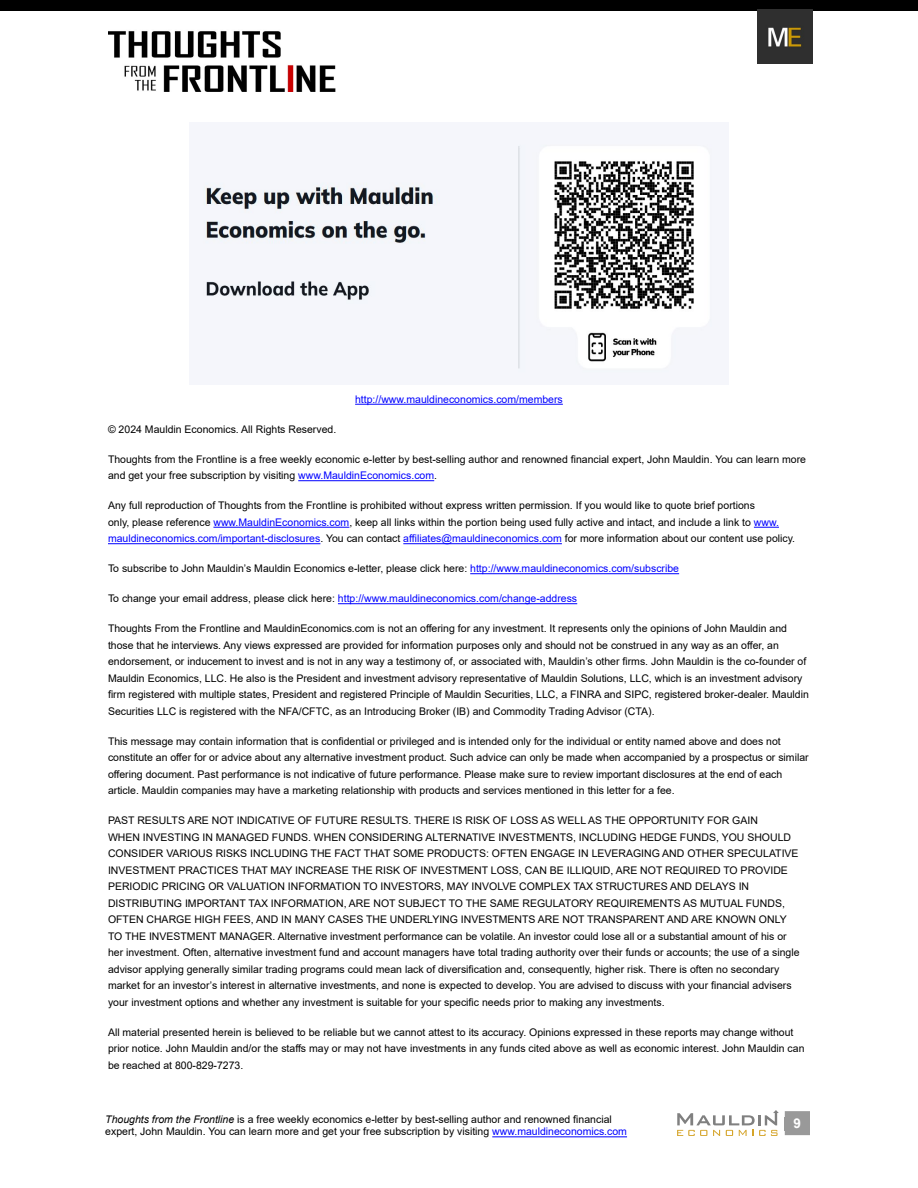
<style>
.page{position:relative;width:918px;height:1188px;background:#fff}
.page>*{position:absolute;margin:0;border:0;box-sizing:border-box;transform-origin:0 0}
.t1{font:700 13.5px "Arial";color:#fff}
.Disclosure-text{font:10.5px/16.5px "Arial";color:#000}
.Disclosure-text-2{font:10.5px "Arial";color:#00f}
.s1{color:#00f}
.s2{color:#000}
.s3{font-style:italic}
</style>
<div class="page">
<div style="left:785px;top:1111px;width:25px;height:24px;background:#999"></div>
<hr style="left:492px;top:1136px;width:135px;height:1px;background:#00f">
<img style="left:108px;top:31px;width:228px;height:61px">
<div style="left:0;top:0;width:918px;height:11px;background:#000"></div>
<img style="left:758px;top:9px;width:55px;height:55px">
<svg style="left:677px;top:1110px;width:102px;height:26px"></svg>
<hr style="left:355px;top:404px;width:208px;height:1px;background:#00f">
<hr style="left:298px;top:480px;width:136px;height:1px;background:#00f">
<hr style="left:213px;top:527px;width:136px;height:1px;background:#00f">
<svg style="left:754px;top:527px;width:25px;height:1px"></svg>
<hr style="left:108px;top:543px;width:212px;height:1px;background:#00f">
<hr style="left:403px;top:543px;width:159px;height:1px;background:#00f">
<hr style="left:470px;top:573px;width:209px;height:1px;background:#00f">
<hr style="left:338px;top:603px;width:239px;height:1px;background:#00f">
<img style="left:202px;top:144px;width:510px;height:229px">
<p class="Disclosure-text-2" style="left:355px;top:392px;width:209px">http://www.mauldineconomics.com/members</p>
<p class="Disclosure-text" style="left:108px;top:421px;width:230px">© 2024 Mauldin Economics. All Rights Reserved.</p>
<p class="Disclosure-text" style="left:108px;top:451px;width:700px">Thoughts from the Frontline is a free weekly economic e-letter by best-selling author and renowned financial expert, John Mauldin. You can learn more and get your free subscription by visiting <span class="s1">www.MauldinEconomics.com</span>.</p>
<p class="Disclosure-text" style="left:108px;top:497px;width:689px">Any full reproduction of Thoughts from the Frontline is prohibited without express written permission. If you would like to quote brief portions<br>only, please reference <span class="s1">www.MauldinEconomics.com</span>, keep all links within the portion being used fully active and intact, and include a link to <span class="s1">www. mauldineconomics.com/important-disclosures</span>. You can contact <span class="s1">affiliates@mauldineconomics.com</span> for more information about our content use policy.</p>
<p class="Disclosure-text" style="left:108px;top:560px;width:573px">To subscribe to John Mauldin’s Mauldin Economics e-letter, please click here: <span class="s1">http://www.mauldineconomics.com/subscribe</span></p>
<p class="Disclosure-text-2" style="left:108px;top:591px;width:471px"><span class="s2">To change your email address, please click here:</span> http://www.mauldineconomics.com/change-address</p>
<p class="Disclosure-text" style="left:108px;top:620px;width:702px">Thoughts From the Frontline and MauldinEconomics.com is not an offering for any investment. It represents only the opinions of John Mauldin and those that he interviews. Any views expressed are provided for information purposes only and should not be construed in any way as an offer, an endorsement, or inducement to invest and is not in any way a testimony of, or associated with, Mauldin’s other firms. John Mauldin is the co-founder of Mauldin Economics, LLC. He also is the President and investment advisory representative of Mauldin Solutions, LLC, which is an investment advisory firm registered with multiple states, President and registered Principle of Mauldin Securities, LLC, a FINRA and SIPC, registered broker-dealer. Mauldin Securities LLC is registered with the NFA/CFTC, as an Introducing Broker (IB) and Commodity Trading Advisor (CTA).</p>
<p class="Disclosure-text" style="left:108px;top:733px;width:702px">This message may contain information that is confidential or privileged and is intended only for the individual or entity named above and does not constitute an offer for or advice about any alternative investment product. Such advice can only be made when accompanied by a prospectus or similar offering document. Past performance is not indicative of future performance. Please make sure to review important disclosures at the end of each article. Mauldin companies may have a marketing relationship with products and services mentioned in this letter for a fee.</p>
<p class="Disclosure-text" style="left:108px;top:812px;width:693px">PAST RESULTS ARE NOT INDICATIVE OF FUTURE RESULTS. THERE IS RISK OF LOSS AS WELL AS THE OPPORTUNITY FOR GAIN<br>WHEN INVESTING IN MANAGED FUNDS. WHEN CONSIDERING ALTERNATIVE INVESTMENTS, INCLUDING HEDGE FUNDS, YOU SHOULD CONSIDER VARIOUS RISKS INCLUDING THE FACT THAT SOME PRODUCTS: OFTEN ENGAGE IN LEVERAGING AND OTHER SPECULATIVE INVESTMENT PRACTICES THAT MAY INCREASE THE RISK OF INVESTMENT LOSS, CAN BE ILLIQUID, ARE NOT REQUIRED TO PROVIDE PERIODIC PRICING OR VALUATION INFORMATION TO INVESTORS, MAY INVOLVE COMPLEX TAX STRUCTURES AND DELAYS IN DISTRIBUTING IMPORTANT TAX INFORMATION, ARE NOT SUBJECT TO THE SAME REGULATORY REQUIREMENTS AS MUTUAL FUNDS, OFTEN CHARGE HIGH FEES, AND IN MANY CASES THE UNDERLYING INVESTMENTS ARE NOT TRANSPARENT AND ARE KNOWN ONLY TO THE INVESTMENT MANAGER. Alternative investment performance can be volatile. An investor could lose all or a substantial amount of his or her investment. Often, alternative investment fund and account managers have total trading authority over their funds or accounts; the use of a single advisor applying generally similar trading programs could mean lack of diversification and, consequently, higher risk. There is often no secondary market for an investor’s interest in alternative investments, and none is expected to develop. You are advised to discuss with your financial advisers your investment options and whether any investment is suitable for your specific needs prior to making any investments.</p>
<p class="Disclosure-text" style="left:108px;top:1024px;width:698px">All material presented herein is believed to be reliable but we cannot attest to its accuracy. Opinions expressed in these reports may change without prior notice. John Mauldin and/or the staffs may or may not have investments in any funds cited above as well as economic interest. John Mauldin can be reached at 800-829-7273.</p>
<p class="Disclosure-text" style="left:105px;top:1113px;width:523px;line-height:12.6px"><span class="s3">Thoughts from the Frontline</span> is a free weekly economics e-letter by best-selling author and renowned financial expert, John Mauldin. You can learn more and get your free subscription by visiting <span class="s1">www.mauldineconomics.com</span></p>
<p class="t1" style="left:794px;top:1113px;width:9px">9</p>
</div>
